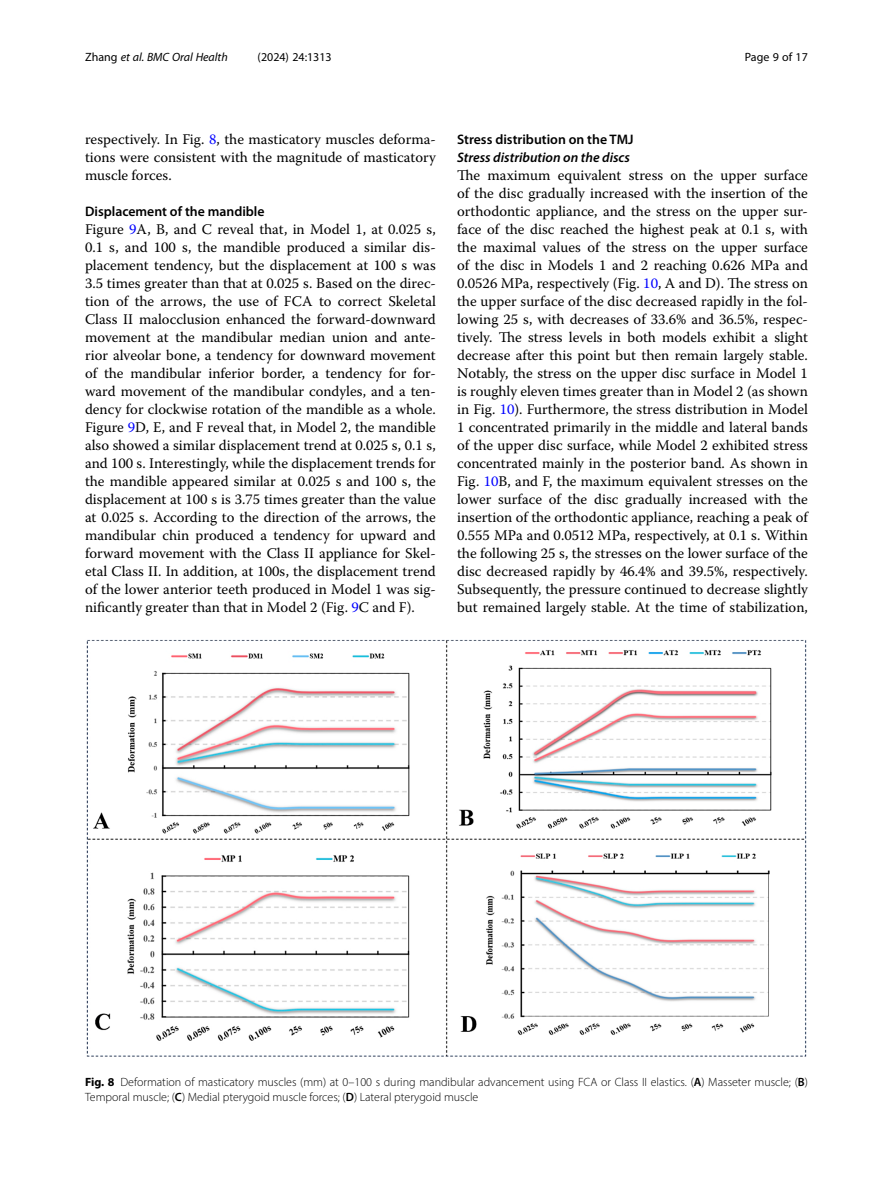
<style>
.page{position:relative;width:893px;height:1191px;background:#fff}
.page>*{position:absolute;margin:0;border:0;box-sizing:border-box;transform-origin:0 0}
.Body_Text{font:14.7px/18px "Warnock Pro";color:#000;text-align:justify}
.Body_Text_Indent{font:14.7px/18px "Warnock Pro";color:#000;text-align:justify}
.Head_2{font:600 13.8px "Myriad Pro";color:#000}
.Head_3_after_2{font:italic 600 13.8px "Myriad Pro";color:#000}
.Figure_Caption{font:300 12px/15px "Myriad Pro";color:#000}
.t1{font:italic 12px "Myriad Pro";color:#000}
.t2{font:12px "Myriad Pro";color:#000}
.s1{font-style:normal}
.s2{color:#00f}
.s3{font-weight:700}
.s4{font-weight:600}
</style>
<div class="page">
<img style="left:86px;top:639px;width:721px;height:418px">
<p class="t1" style="left:85px;top:50px;width:144px"><span class="s1">Zhang</span> et al. BMC Oral Health</p>
<p class="t2" style="left:258px;top:50px;width:76px">(2024) 24:1313</p>
<p class="t2" style="left:745px;top:50px;width:65px">Page 9 of 17</p>
<p class="Body_Text_Indent" style="left:85px;top:130px;width:352px">respectively. In Fig. <span class="s2">8</span>, the masticatory muscles deforma&shy;tions were consistent with the magnitude of masticatory muscle forces.</p>
<p class="Head_2" style="left:85px;top:203px;width:181px">Displacement of the mandible</p>
<p class="Body_Text" style="left:85px;top:220px;width:352px">Figure <span class="s2">9</span>A, B, and C reveal that, in Model 1, at 0.025 s, 0.1 s, and 100 s, the mandible produced a similar dis&shy;placement tendency, but the displacement at 100 s was 3.5 times greater than that at 0.025 s. Based on the direc&shy;tion of the arrows, the use of FCA to correct Skeletal Class II malocclusion enhanced the forward-downward movement at the mandibular median union and ante&shy;rior alveolar bone, a tendency for downward movement of the mandibular inferior border, a tendency for for&shy;ward movement of the mandibular condyles, and a ten&shy;dency for clockwise rotation of the mandible as a whole.<br>Figure <span class="s2">9</span>D, E, and F reveal that, in Model 2, the mandible also showed a similar displacement trend at 0.025 s, 0.1 s, and 100 s. Interestingly, while the displacement trends for the mandible appeared similar at 0.025 s and 100 s, the displacement at 100 s is 3.75 times greater than the value at 0.025 s. According to the direction of the arrows, the mandibular chin produced a tendency for upward and forward movement with the Class II appliance for Skel&shy;etal Class II. In addition, at 100s, the displacement trend of the lower anterior teeth produced in Model 1 was sig&shy;nificantly greater than that in Model 2 (Fig. <span class="s2">9</span>C and F).</p>
<p class="Head_2" style="left:457px;top:131px;width:178px">Stress distribution on the TMJ</p>
<p class="Head_3_after_2" style="left:457px;top:149px;width:174px">Stress distribution on the discs</p>
<p class="Body_Text" style="left:457px;top:166px;width:352px">The maximum equivalent stress on the upper surface of the disc gradually increased with the insertion of the orthodontic appliance, and the stress on the upper sur&shy;face of the disc reached the highest peak at 0.1 s, with the maximal values of the stress on the upper surface of the disc in Models 1 and 2 reaching 0.626 MPa and 0.0526 MPa, respectively (Fig. <span class="s2">10</span>, A and D). The stress on the upper surface of the disc decreased rapidly in the fol&shy;lowing 25 s, with decreases of 33.6% and 36.5%, respec&shy;tively. The stress levels in both models exhibit a slight decrease after this point but then remain largely stable.<br>Notably, the stress on the upper disc surface in Model 1 is roughly eleven times greater than in Model 2 (as shown in Fig. <span class="s2">10</span>). Furthermore, the stress distribution in Model 1 concentrated primarily in the middle and lateral bands of the upper disc surface, while Model 2 exhibited stress concentrated mainly in the posterior band. As shown in Fig. <span class="s2">10</span>B, and F, the maximum equivalent stresses on the lower surface of the disc gradually increased with the insertion of the orthodontic appliance, reaching a peak of 0.555 MPa and 0.0512 MPa, respectively, at 0.1 s. Within the following 25 s, the stresses on the lower surface of the disc decreased rapidly by 46.4% and 39.5%, respectively.<br>Subsequently, the pressure continued to decrease slightly but remained largely stable. At the time of stabilization,</p>
<p class="Figure_Caption" style="left:85px;top:1074px;width:724px"><span class="s3">Fig. 8</span> Deformation of masticatory muscles (mm) at 0–100 s during mandibular advancement using FCA or Class II elastics. (<span class="s4">A</span>) Masseter muscle; (<span class="s4">B</span>)<br>Temporal muscle; (<span class="s4">C</span>) Medial pterygoid muscle forces; (<span class="s4">D</span>) Lateral pterygoid muscle</p>
</div>
